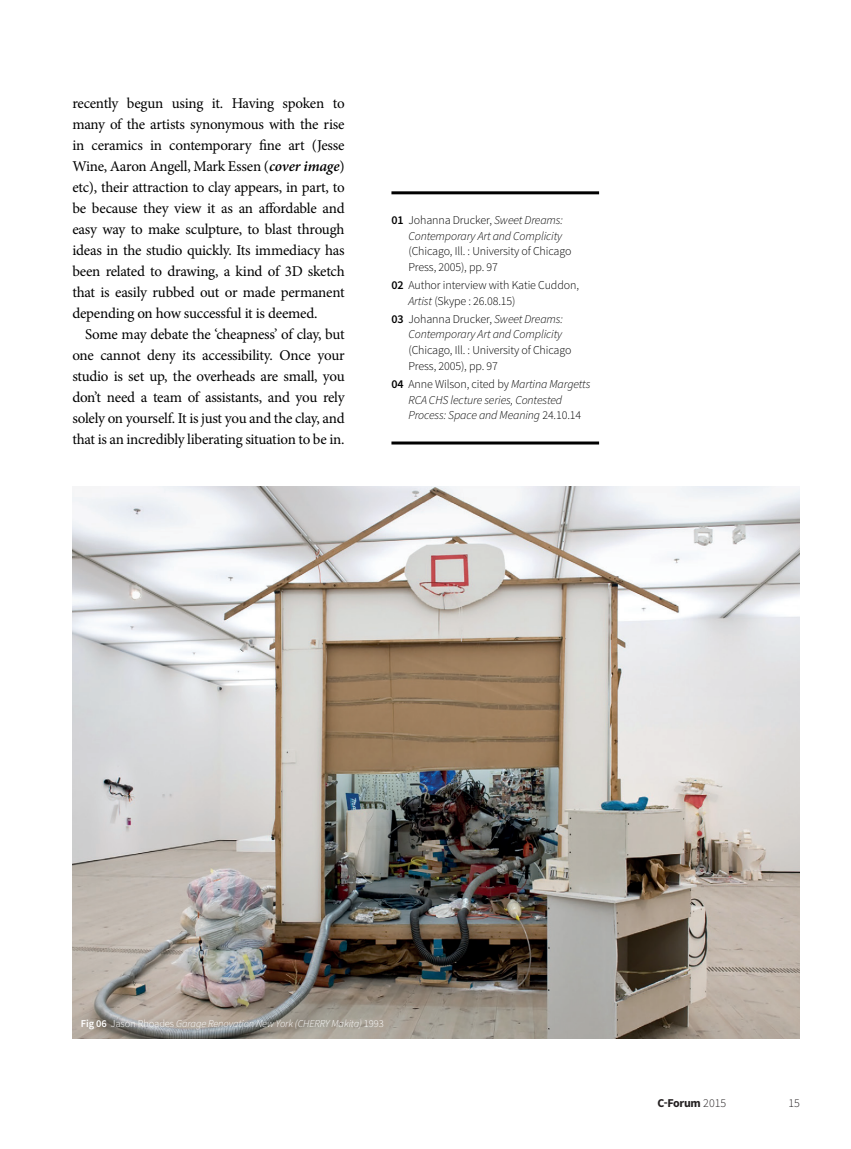
<style>
.page{position:relative;width:851px;height:1149px;background:#fff}
.page>*{position:absolute;margin:0;border:0;box-sizing:border-box;transform-origin:0 0}
.t1{font:15px/21px "Minion Pro";letter-spacing:-.015em;color:#010101;text-align:justify}
.t2{font:italic 300 12px/15.8px "Source Sans Pro";letter-spacing:-.01em;color:#010101;text-align:right}
.t3{font:300 12px/15.8px "Source Sans Pro";letter-spacing:-.01em;color:#010101}
.t4{font:700 12px "Source Sans Pro";letter-spacing:-.03em;color:#231f20}
.t5{font:300 12px "Source Sans Pro";color:#231f20}
.t6{font:italic 300 10.5px "Source Sans Pro";letter-spacing:-.01em;color:#fff}
.s1{font-weight:600;font-style:italic}
.s2{font-weight:600;font-style:normal}
.s3{font-style:normal}
.s4{font-weight:600}
.s5{font-style:italic}
.s6{font-weight:300}
</style>
<div class="page">
<img style="left:72px;top:486px;width:727px;height:551px">
<hr style="left:391px;top:191px;width:208px;height:3px;background:#010101">
<hr style="left:391px;top:441px;width:208px;height:3px;background:#010101">
<p class="t1" style="left:72px;top:92px;width:274px">recently begun using it. Having spoken to many of the artists synonymous with the rise in ceramics in contemporary fine art (Jesse Wine, Aaron Angell, Mark Essen (<span class="s1">cover image</span>) etc), their attraction to clay appears, in part, to be because they view it as an affordable and easy way to make sculpture, to blast through ideas in the studio quickly. Its immediacy has been related to drawing, a kind of 3D sketch that is easily rubbed out or made permanent depending on how successful it is deemed.</p>
<p class="t1" style="left:72px;top:323px;width:274px;text-indent:13px">Some may debate the ‘cheapness’ of clay, but one cannot deny its accessibility. Once your studio is set up, the overheads are small, you don’t need a team of assistants, and you rely solely on yourself. It is just you and the clay, and that is an incredibly liberating situation to be in.</p>
<p class="t2" style="left:391px;top:212px;width:173px"><span class="s2">01</span> <span class="s3">Johanna Drucker,</span> Sweet Dreams:<br>Contemporary Art and Complicity</p>
<p class="t3" style="left:408px;top:243px;width:164px">(Chicago, Ill. : University of Chicago<br>Press, 2005), pp. 97</p>
<p class="t3" style="left:408px;top:277px;width:172px;text-indent:-17px"><span class="s4">02</span> Author interview with Katie Cuddon,<br><span class="s5">Artist</span> (Skype : 26.08.15)</p>
<p class="t2" style="left:391px;top:311px;width:173px"><span class="s2">03</span> <span class="s3">Johanna Drucker,</span> Sweet Dreams:<br>Contemporary Art and Complicity</p>
<p class="t3" style="left:408px;top:342px;width:164px">(Chicago, Ill. : University of Chicago<br>Press, 2005), pp. 97</p>
<p class="t2" style="left:408px;top:376px;width:183px;text-align:left;text-indent:-17px"><span class="s2">04</span> <span class="s3">Anne Wilson, cited by</span> Martina Margetts<br>RCA CHS lecture series, Contested<br>Process: Space and Meaning <span class="s3">24.10.14</span></p>
<p class="t6" style="left:81px;top:1016px;width:304px"><span class="s2">Fig 06</span> <span class="s3">Jason Rhoades</span> Garage Renovation New York (CHERRY Makita) <span class="s3">1993</span></p>
<p class="t4" style="left:657px;top:1094px;width:70px">C-Forum <span class="s6">2015</span></p>
<p class="t5" style="left:788px;top:1095px;width:13px">15</p>
</div>
